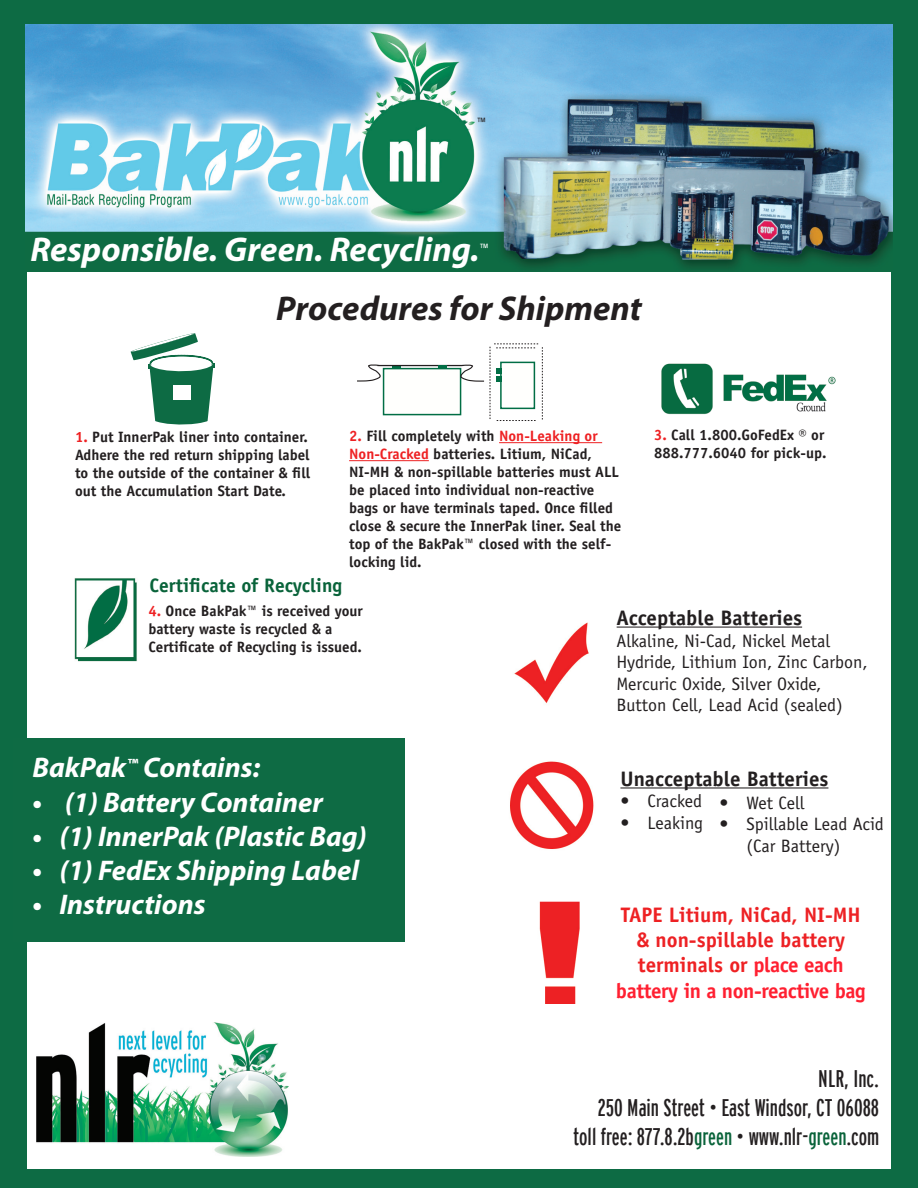
<style>
.page{position:relative;width:918px;height:1188px;background:#0d6b44}
.page>*{position:absolute;margin:0;border:0;box-sizing:border-box;transform-origin:0 0}
.t1{font:italic 700 34.5px "Myriad Pro";color:#fff}
.t2{font:italic 700 34.5px "Myriad Pro";color:#231f20}
.t3{font:italic 700 28.5px "Myriad Pro";color:#fff}
.t4{font:extra-condensed 24px "Interstate";color:#231f20}
.t5{font:700 21px/25.2px "Officina Sans";letter-spacing:-.02em;color:#ff2031;text-align:center}
.t6{font:700 21px/25.2px "Officina Sans";color:#ed2124;text-align:center}
.t7{font:700 21px "Officina Sans";color:#231f20}
.t8{font:700 19.5px "Officina Sans";color:#09633a}
.t9{font:18px/21.6px "Officina Sans";color:#231f20}
.t10{font:700 15px/18px "Officina Sans";color:#231f20}
.t11{font:700 15px "Officina Sans";color:#fff}
.s1{color:#ee2123}
.s2{color:#09633a}
</style>
<div class="page">
<div style="left:27px;top:35px;width:864px;height:1134px;background:#fff"></div>
<img style="left:26px;top:24px;width:866px;height:248px">
<hr style="left:620px;top:787px;width:208px;height:2px;background:#231f20">
<hr style="left:617px;top:627px;width:185px;height:1px;background:#231f20">
<div style="left:14px;top:738px;width:391px;height:204px;background:#0e6b44"></div>
<img style="left:36px;top:1023px;width:252px;height:134px">
<hr style="left:499px;top:442px;width:103px;height:1px;background:#ee2123">
<hr style="left:349px;top:460px;width:80px;height:1px;background:#ee2123">
<img style="left:661px;top:363px;width:175px;height:52px">
<img style="left:74px;top:578px;width:63px;height:84px">
<img style="left:514px;top:622px;width:75px;height:82px">
<img style="left:510px;top:761px;width:84px;height:88px">
<img style="left:539px;top:901px;width:41px;height:102px">
<svg style="left:130px;top:333px;width:85px;height:92px"></svg>
<svg style="left:357px;top:344px;width:186px;height:77px"></svg>
<p class="t10" style="left:477px;top:114px;width:12px">™</p>
<p class="t1" style="left:31px;top:227px;width:450px">Responsible. Green. Recycling.</p>
<p class="t11" style="left:479px;top:239px;width:12px">™</p>
<p class="t2" style="left:276px;top:286px;width:367px">Procedures for Shipment</p>
<p class="t10" style="left:349px;top:427px;width:274px"><span class="s1">2.</span> Fill completely with <span class="s1">Non-Leaking or Non-Cracked</span> batteries. Litium, NiCad, NI-MH &amp; non-spillable batteries must ALL be placed into individual non-reactive bags or have terminals taped. Once filled close &amp; secure the InnerPak liner. Seal the top of the BakPak™ closed with the self&shy;locking lid.</p>
<p class="t10" style="left:654px;top:426px;width:174px"><span class="s1">3.</span> Call 1.800.GoFedEx ® or<br>888.777.6040 for pick-up.</p>
<p class="t10" style="left:148px;top:602px;width:216px"><span class="s1">4.</span> Once BakPak™ is received your battery waste is recycled &amp; a<br>Certificate of Recycling is issued.</p>
<p class="t10" style="left:75px;top:427px;width:237px"><span class="s1">1.</span> Put InnerPak liner into container.<br>Adhere the red return shipping label to the outside of the container &amp; fill out the Accumulation Start Date.</p>
<p class="t8" style="left:149px;top:574px;width:194px">Certificate of Recycling</p>
<p class="t7" style="left:617px;top:605px;width:187px">Acceptable Batteries</p>
<p class="t9" style="left:617px;top:630px;width:253px">Alkaline, Ni-Cad, Nickel Metal<br>Hydride, Lithium Ion, Zinc Carbon,<br>Mercuric Oxide, Silver Oxide,</p>
<p class="t9" style="left:617px;top:695px;width:228px">Button Cell, Lead Acid (sealed)</p>
<p class="t3" style="left:32px;top:749px;width:229px">BakPak<sup>™</sup> Contains:</p>
<p class="t3" style="left:32px;top:784px;width:292px">• (1) Battery Container</p>
<p class="t3" style="left:32px;top:818px;width:336px">• (1) InnerPak (Plastic Bag)</p>
<p class="t3" style="left:32px;top:852px;width:328px">• (1) FedEx Shipping Label</p>
<p class="t3" style="left:32px;top:886px;width:175px">• Instructions</p>
<p class="t7" style="left:620px;top:766px;width:210px">Unacceptable Batteries</p>
<p class="t9" style="left:620px;top:791px;width:83px">• Cracked</p>
<p class="t9" style="left:620px;top:812px;width:84px">• Leaking</p>
<p class="t9" style="left:720px;top:792px;width:87px">• Wet Cell</p>
<p class="t9" style="left:747px;top:813px;width:139px;text-indent:-27px">• Spillable Lead Acid (Car Battery)</p>
<p class="t6" style="left:621px;top:902px;width:241px"><span class="s1">TAPE</span> Litium, NiCad, NI-MH &amp; non-spillable battery</p>
<p class="t5" style="left:616px;top:953px;width:251px"><span class="s1">terminals or</span> place each battery in a non-reactive bag</p>
<p class="t4" style="left:818px;top:1066px;width:62px">NLR, Inc.</p>
<p class="t4" style="left:598px;top:1094px;width:283px">250 Main Street • East Windsor, CT 06088</p>
<p class="t4" style="left:574px;top:1123px;width:307px">toll free: 877.8.2b<span class="s2">green</span> • www.nlr-<span class="s2">green</span>.com</p>
</div>
